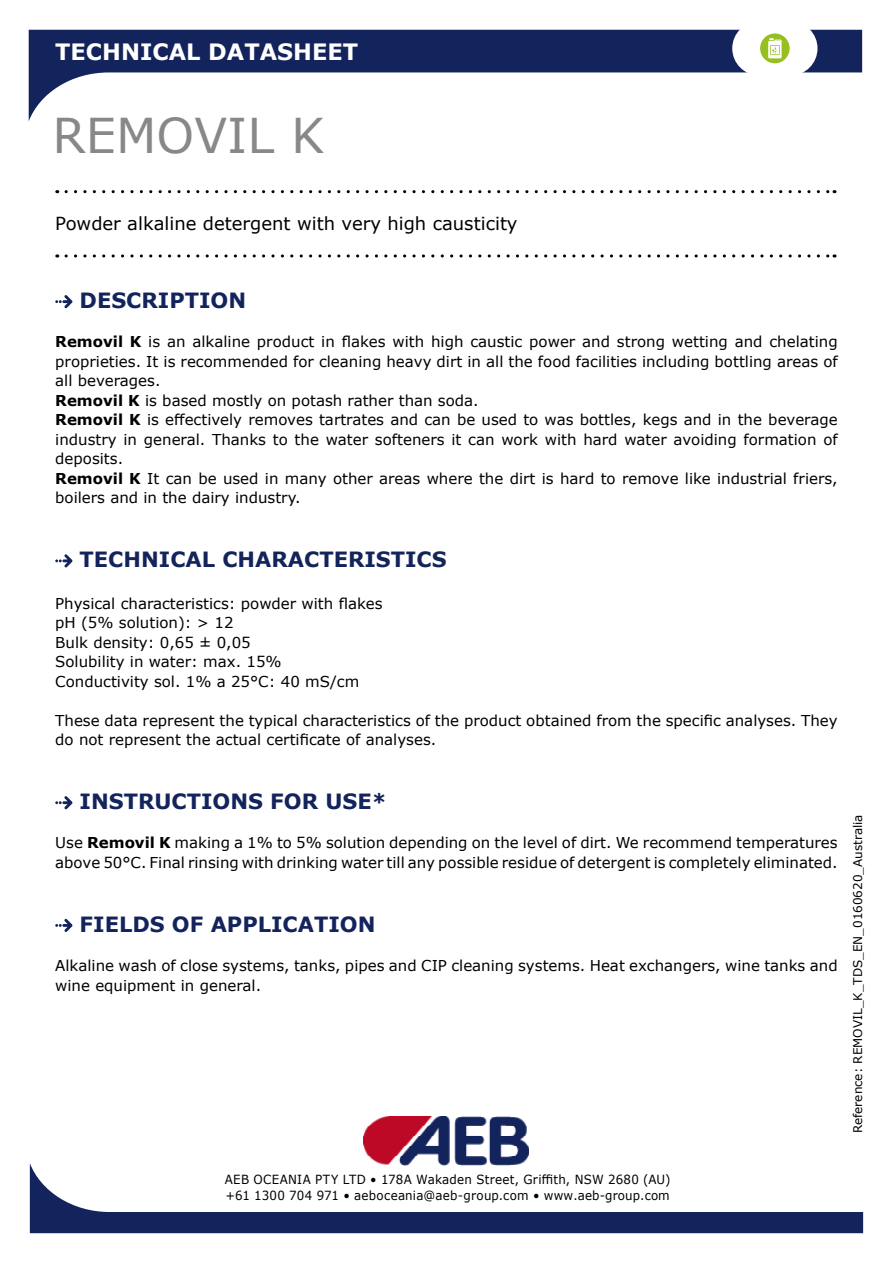
<style>
.page{position:relative;width:893px;height:1263px;background:#fff}
.page>*{position:absolute;margin:0;border:0;box-sizing:border-box;transform-origin:0 0}
.t1{font:48px "Verdana";color:#87888a}
.t2{font:700 22.5px "Verdana";color:#fff}
.t3{font:700 21px "Verdana";color:#13235b}
.t4{font:18px "Verdana";color:#000}
.t5{font:15px/19.5px "Verdana";color:#000}
.t6{font:12.6px/15.1px "Verdana";letter-spacing:.02em;color:#000;scale:.94 1}
.t7{font:12px "Verdana";color:#000}
.s1{font-weight:700}
</style>
<div class="page">
<svg style="left:66px;top:190px;width:769px;height:3px"></svg>
<svg style="left:66px;top:254px;width:769px;height:4px"></svg>
<svg style="left:29px;top:30px;width:833px;height:91px"></svg>
<div style="left:732px;top:21px;width:85px;height:55px;background:#fff;border-radius:27px"></div>
<div style="left:760px;top:33px;width:30px;height:30px;background:#96bf1f;border-radius:50%"></div>
<svg style="left:768px;top:38px;width:14px;height:20px"></svg>
<svg style="left:30px;top:1164px;width:833px;height:69px"></svg>
<img style="left:364px;top:1116px;width:164px;height:49px">
<svg style="left:55px;top:295px;width:17px;height:13px"></svg>
<svg style="left:55px;top:554px;width:17px;height:13px"></svg>
<svg style="left:55px;top:796px;width:17px;height:13px"></svg>
<svg style="left:55px;top:919px;width:17px;height:13px"></svg>
<h2 class="t2" style="left:55px;top:35px;width:304px">TECHNICAL DATASHEET</h2>
<h1 class="t1" style="left:52px;top:103px;width:273px">REMOVIL K</h1>
<p class="t4" style="left:55px;top:211px;width:464px">Powder alkaline detergent with very high causticity</p>
<h3 class="t3" style="left:80px;top:286px;width:168px">DESCRIPTION</h3>
<p class="t5" style="left:55px;top:332px;width:784px"><span class="s1">Removil K</span> is an alkaline product in flakes with high caustic power and strong wetting and chelating proprieties. It is recommended for cleaning heavy dirt in all the food facilities including bottling areas of all beverages.<br><span class="s1">Removil K</span> is based mostly on potash rather than soda.<br><span class="s1">Removil K</span> is effectively removes tartrates and can be used to was bottles, kegs and in the beverage industry in general. Thanks to the water softeners it can work with hard water avoiding formation of deposits.<br><span class="s1">Removil K</span> It can be used in many other areas where the dirt is hard to remove like industrial friers, boilers and in the dairy industry.</p>
<h3 class="t3" style="left:80px;top:545px;width:369px">TECHNICAL CHARACTERISTICS</h3>
<p class="t5" style="left:55px;top:593px;width:329px">Physical characteristics: powder with flakes pH (5% solution): &gt; 12<br>Bulk density: 0,65 ± 0,05<br>Solubility in water: max. 15%<br>Conductivity sol. 1% a 25°C: 40 mS/cm</p>
<p class="t5" style="left:55px;top:710px;width:784px">These data represent the typical characteristics of the product obtained from the specific analyses. They do not represent the actual certificate of analyses.</p>
<h3 class="t3" style="left:80px;top:787px;width:308px">INSTRUCTIONS FOR USE*</h3>
<p class="t5" style="left:55px;top:833px;width:784px">Use <span class="s1">Removil K</span> making a 1% to 5% solution depending on the level of dirt. We recommend temperatures above 50°C. Final rinsing with drinking water till any possible residue of detergent is completely eliminated.</p>
<h3 class="t3" style="left:80px;top:909px;width:297px">FIELDS OF APPLICATION</h3>
<p class="t5" style="left:55px;top:956px;width:784px">Alkaline wash of close systems, tanks, pipes and CIP cleaning systems. Heat exchangers, wine tanks and wine equipment in general.</p>
<p class="t7" style="left:850px;top:1133px;width:320px;rotate:-90deg">Reference: REMOVIL_K_TDS_EN_0160620_Australia</p>
<p class="t6" style="left:225px;top:1172px;width:476px">AEB OCEANIA PTY LTD • 178A Wakaden Street, Griffith, NSW 2680 (AU) +61 1300 704 971 • aeboceania@aeb-group.com • www.aeb-group.com</p>
</div>
